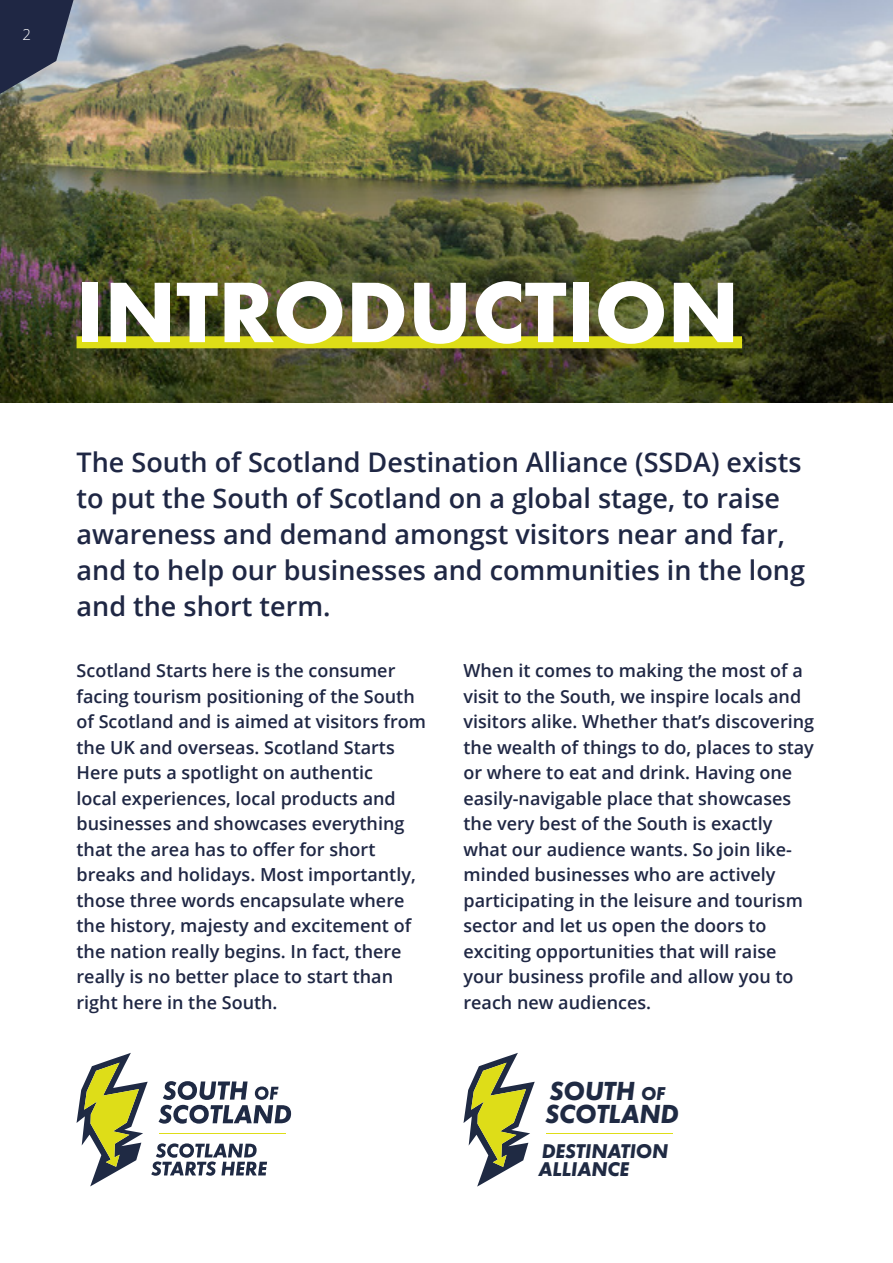
<style>
.page{position:relative;width:893px;height:1263px;background:#fff}
.page>*{position:absolute;margin:0;border:0;box-sizing:border-box;transform-origin:0 0}
.t1{font:700 78.75px "Futura";color:#fff}
.t2{font:italic 700 27.15px/23.7px "Futura PT";letter-spacing:-.005em;color:#1f2a43}
.t3{font:600 27px/36px "Open Sans";color:#1f2744}
.t4{font:italic 700 20.7px/18px "Futura PT";letter-spacing:-.005em;color:#1f2a43}
.t5{font:600 18px/25.5px "Open Sans";color:#1f2744}
.t6{font:300 15px "Open Sans";color:#fff}
.s1{font-size:19.35px}
</style>
<div class="page">
<img style="left:0;top:0;width:893px;height:403px">
<div style="left:77px;top:336px;width:665px;height:12px;background:#dede17"></div>
<svg style="left:0;top:0;width:74px;height:94px;background:#4a5266"></svg>
<svg style="left:77px;top:1053px;width:214px;height:133px"></svg>
<hr style="left:159px;top:1133px;width:127px;height:1px;background:#dedd18">
<svg style="left:463px;top:1053px;width:72px;height:133px"></svg>
<hr style="left:546px;top:1133px;width:127px;height:1px;background:#dedd18">
<p class="t6" style="left:23px;top:24px;width:10px">2</p>
<h1 class="t1" style="left:77px;top:256px;width:664px">INTRODUCTION</h1>
<h3 class="t3" style="left:77px;top:443px;width:730px">The South of Scotland Destination Alliance (SSDA) exists to put the South of Scotland on a global stage, to raise awareness and demand amongst visitors near and far, and to help our businesses and communities in the long and the short term.</h3>
<p class="t5" style="left:77px;top:658px;width:351px">Scotland Starts here is the consumer facing tourism positioning of the South of Scotland and is aimed at visitors from the UK and overseas. Scotland Starts Here puts a spotlight on authentic<br>local experiences, local products and businesses and showcases everything that the area has to offer for short breaks and holidays. Most importantly, those three words encapsulate where the history, majesty and excitement of the nation really begins. In fact, there really is no better place to start than right here in the South.</p>
<p class="t5" style="left:463px;top:658px;width:352px">When it comes to making the most of a visit to the South, we inspire locals and visitors alike. Whether that’s discovering the wealth of things to do, places to stay or where to eat and drink. Having one easily-navigable place that showcases the very best of the South is exactly what our audience wants. So join like&shy;minded businesses who are actively participating in the leisure and tourism sector and let us open the doors to exciting opportunities that will raise your business profile and allow you to reach new audiences.</p>
<h2 class="t2" style="left:545px;top:1078px;width:135px">SOUTH <span class="s1">OF<br></span>SCOTLAND</h2>
<p class="t4" style="left:538px;top:1141px;width:131px">DESTINATION<br>ALLIANCE</p>
</div>
